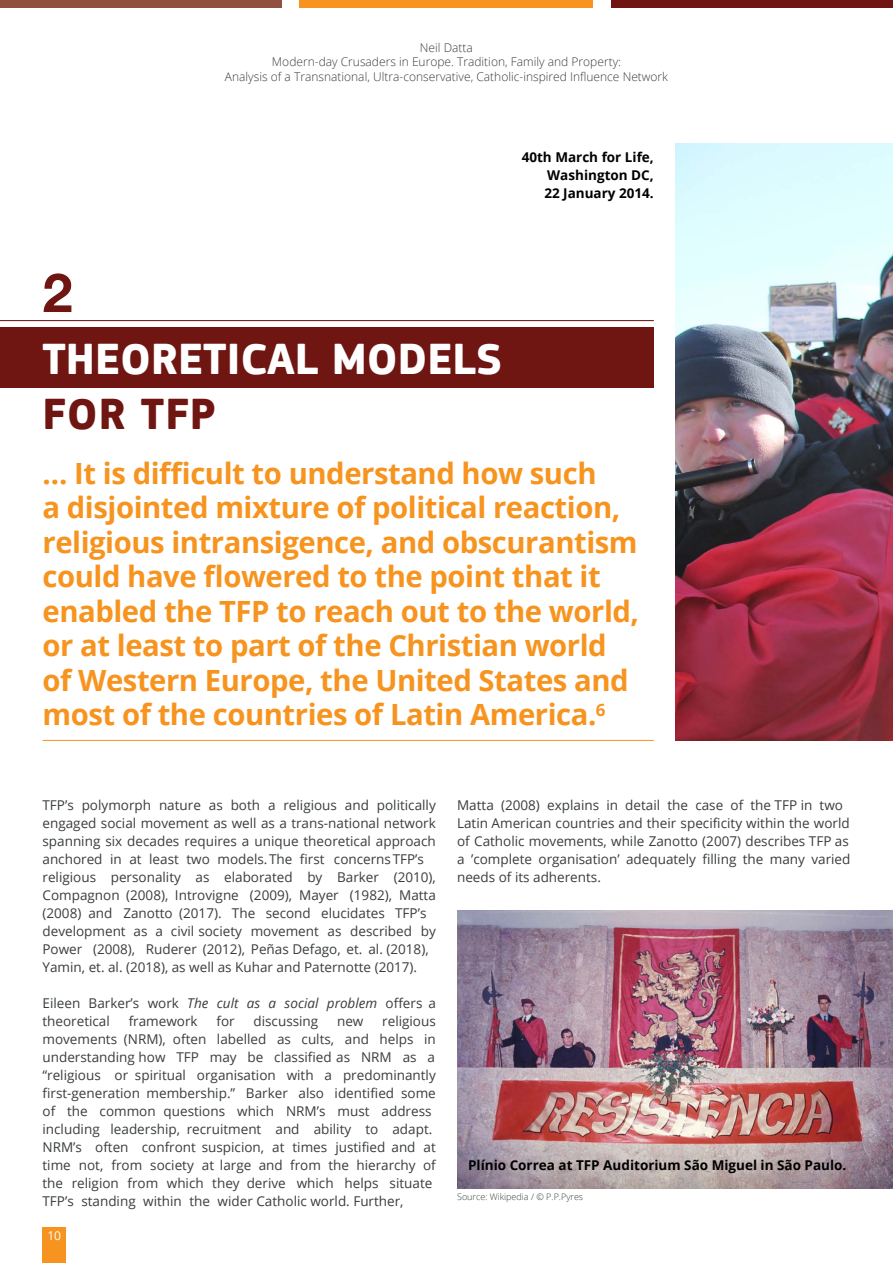
<style>
.page{position:relative;width:893px;height:1263px;background:#fff}
.page>*{position:absolute;margin:0;border:0;box-sizing:border-box;transform-origin:0 0}
.t1{font:700 54px "Helvetica Neue";color:#6f1612}
.t2{font:700 45px "PF Square Sans Pro";color:#fff}
.t3{font:700 45px "PF Square Sans Pro";letter-spacing:.02em;color:#6f1612}
.t4{font:700 29.25px/34.5px "Open Sans";letter-spacing:-.015em;color:#f7941f}
.t5{font:13.5px/18px "Open Sans";color:#3a3d3d}
.t6{font:700 13.5px/18px "Open Sans";color:#000;text-align:justify}
.t7{font:12.15px "Open Sans";color:#fff}
.t8{font:300 12px/14.4px "Open Sans";color:#3a3d3d;text-align:center}
.t9{font:300 9px "Open Sans";color:#3a3d3d}
.s1{font-style:italic}
</style>
<div class="page">
<div style="left:0;top:0;width:282px;height:7px;background:#914f3f"></div>
<div style="left:611px;top:0;width:282px;height:7px;background:#6f1612"></div>
<div style="left:300px;top:0;width:293px;height:7px;background:#f7941f"></div>
<div style="left:43px;top:1227px;width:23px;height:36px;background:#f7941f"></div>
<div style="left:0;top:328px;width:654px;height:60px;background:#6f1612"></div>
<hr style="left:0;top:320px;width:654px;height:1px;background:#6f1612">
<hr style="left:43px;top:740px;width:611px;height:1px;background:#f7941f">
<img style="left:457px;top:910px;width:436px;height:278px">
<img style="left:675px;top:143px;width:218px;height:597px">
<p class="t8" style="left:225px;top:40px;width:445px">Neil Datta<br>Modern-day Crusaders in Europe. Tradition, Family and Property:<br>Analysis of a Transnational, Ultra-conservative, Catholic-inspired Influence Network</p>
<p class="t6" style="left:544px;top:148px;width:111px;text-indent:-23px">40th March for Life, Washington DC, 22 January 2014.</p>
<h1 class="t1" style="left:43px;top:250px;width:32px">2</h1>
<h2 class="t2" style="left:43px;top:333px;width:461px">THEORETICAL MODELS</h2>
<h2 class="t3" style="left:43px;top:387px;width:174px">FOR TFP</h2>
<p class="t4" style="left:43px;top:455px;width:598px">… It is difficult to understand how such<br>a disjointed mixture of political reaction, religious intransigence, and obscurantism could have flowered to the point that it enabled the TFP to reach out to the world, or at least to part of the Christian world of Western Europe, the United States and most of the countries of Latin America.<sup>6</sup></p>
<p class="t5" style="left:43px;top:796px;width:395px">TFP’s polymorph nature as both a religious and politically engaged social movement as well as a trans-national network spanning six decades requires a unique theoretical approach anchored in at least two models. The first concerns TFP’s religious personality as elaborated by Barker (2010), Compagnon (2008), Introvigne (2009), Mayer (1982), Matta (2008) and Zanotto (2017). The second elucidates TFP’s development as a civil society movement as described by Power (2008), Ruderer (2012), Peñas Defago, et. al. (2018), Yamin, et. al. (2018), as well as Kuhar and Paternotte (2017).</p>
<p class="t5" style="left:43px;top:994px;width:395px">Eileen Barker’s work <span class="s1">The cult as a social problem</span> offers a theoretical</p>
<p class="t5" style="left:129px;top:1012px;width:70px">framework</p>
<p class="t5" style="left:216px;top:1012px;width:20px">for</p>
<p class="t5" style="left:253px;top:1012px;width:66px">discussing</p>
<p class="t5" style="left:337px;top:1012px;width:28px">new</p>
<p class="t5" style="left:43px;top:1012px;width:395px;text-indent:340px">religious movements (NRM), often labelled as cults, and helps in understanding how TFP may be classified as NRM as a “religious or spiritual organisation with a predominantly first-generation membership.” Barker also identified some of the common questions which NRM’s must address including leadership, recruitment and ability to adapt.<br>NRM’s often confront suspicion, at times justified and at time not, from society at large and from the hierarchy of the religion from which they derive which helps situate TFP’s standing within the wider Catholic world. Further,</p>
<p class="t7" style="left:48px;top:1227px;width:15px">10</p>
<p class="t5" style="left:457px;top:796px;width:395px">Matta (2008) explains in detail the case of the TFP in two Latin American countries and their specificity within the world of Catholic movements, while Zanotto (2007) describes TFP as a ’complete organisation’ adequately filling the many varied needs of its adherents.</p>
<p class="t6" style="left:468px;top:1156px;width:380px">Plínio Correa at TFP Auditorium São Miguel in São Paulo.</p>
<p class="t9" style="left:457px;top:1190px;width:128px">Source: Wikipedia / © P.P.Pyres</p>
</div>
